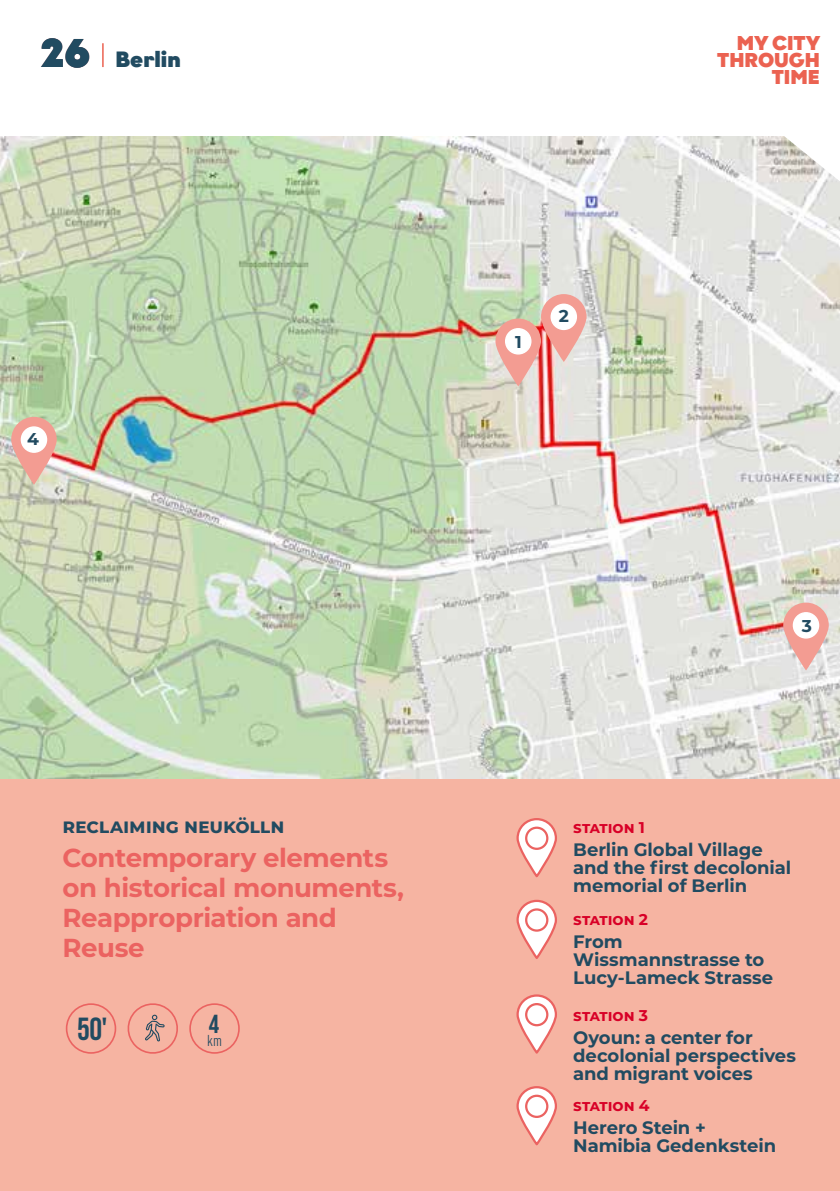
<style>
.page{position:relative;width:840px;height:1191px;background:#fff}
.page>*{position:absolute;margin:0;border:0;box-sizing:border-box;transform-origin:0 0}
.t1{font:900 40px "Graphit";color:#214b61}
.t2{font:31.8px "Bebas Neue";color:#214b61}
.t3{font:700 26px/30.2px "Montserrat";letter-spacing:-.015em;color:#eb6361}
.t4{font:26px "Bebas Neue";color:#214b61}
.t5{font:900 22px "Graphit";color:#214b61}
.t6{font:700 20px "Montserrat";letter-spacing:-.01em;color:#214b61}
.t7{font:900 20px/17.2px "Graphit";color:#eb6251;text-align:right}
.t8{font:700 18px/18px "Montserrat";letter-spacing:-.005em;color:#214b61}
.t9{font:700 17.2px "Montserrat";color:#214b61}
.t10{font:700 15.6px "Montserrat";letter-spacing:.005em;color:#d80027}
.t11{font:condensed 15.6px "DIN Pro";color:#214b61}
</style>
<div class="page">
<img style="left:0;top:136px;width:839px;height:644px">
<svg style="left:782px;top:602px;width:46px;height:68px;background:#eeb4ad"></svg>
<div style="left:793px;top:613px;width:25px;height:25px;background:#fff;border-radius:50%"></div>
<div style="left:792px;top:612px;width:26px;height:26px;border:1px solid #fff;border-radius:50%"></div>
<svg style="left:540px;top:294px;width:46px;height:68px;background:#efa69e"></svg>
<div style="left:551px;top:304px;width:25px;height:25px;background:#fff;border-radius:50%"></div>
<div style="left:550px;top:303px;width:26px;height:27px;border:1px solid #fff;border-radius:50%"></div>
<svg style="left:11px;top:417px;width:46px;height:68px;background:#e9aea1"></svg>
<div style="left:21px;top:427px;width:25px;height:25px;background:#fff;border-radius:50%"></div>
<div style="left:21px;top:426px;width:26px;height:27px;border:1px solid #fff;border-radius:50%"></div>
<svg style="left:495px;top:318px;width:45px;height:68px;background:#edaea5"></svg>
<div style="left:505px;top:329px;width:25px;height:25px;background:#fff;border-radius:50%"></div>
<div style="left:504px;top:328px;width:27px;height:26px;border:1px solid #fff;border-radius:50%"></div>
<div style="left:0;top:780px;width:839px;height:411px;background:#f6b4a2"></div>
<div style="left:66px;top:1003px;width:50px;height:50px;border:2px solid #eb6361;border-radius:50%"></div>
<div style="left:189px;top:1003px;width:51px;height:50px;border:2px solid #eb6361;border-radius:50%"></div>
<svg style="left:127px;top:1003px;width:51px;height:51px"></svg>
<svg style="left:517px;top:819px;width:38px;height:57px"></svg>
<div style="left:516px;top:818px;width:40px;height:59px;border:2px solid #eb6361;border-radius:19px"></div>
<svg style="left:526px;top:827px;width:21px;height:22px"></svg>
<div style="left:524px;top:826px;width:24px;height:24px;border:2px solid #eb6361;border-radius:50%"></div>
<svg style="left:516px;top:899px;width:41px;height:60px"></svg>
<svg style="left:516px;top:1086px;width:41px;height:60px"></svg>
<svg style="left:516px;top:994px;width:41px;height:60px"></svg>
<svg style="left:583px;top:136px;width:256px;height:51px;fill:#e4e4e0"></svg>
<hr style="left:102px;top:43px;width:2px;height:24px;background:#eb6251">
<h1 class="t1" style="left:41px;top:27px;width:51px">26</h1>
<p class="t7" style="left:716px;top:34px;width:105px">MY CITY<br>THROUGH<br>TIME</p>
<p class="t5" style="left:115px;top:45px;width:67px">Berlin</p>
<p class="t9" style="left:27px;top:427px;width:13px">4</p>
<p class="t6" style="left:62px;top:811px;width:223px">reclaiming neukölln</p>
<h3 class="t3" style="left:62px;top:841px;width:343px">Contemporary elements on historical monuments,<br>Reappropriation and<br>Reuse</h3>
<h2 class="t2" style="left:77px;top:1010px;width:32px">50'</h2>
<h3 class="t4" style="left:209px;top:1009px;width:12px">4</h3>
<p class="t11" style="left:207px;top:1029px;width:16px">km</p>
<p class="t9" style="left:514px;top:329px;width:8px">1</p>
<p class="t9" style="left:558px;top:304px;width:12px">2</p>
<p class="t9" style="left:801px;top:613px;width:12px">3</p>
<p class="t10" style="left:573px;top:816px;width:73px">station 1</p>
<p class="t8" style="left:573px;top:840px;width:219px">Berlin Global Village and the first decolonial memorial of Berlin</p>
<p class="t10" style="left:573px;top:908px;width:76px">station 2</p>
<p class="t8" style="left:573px;top:931px;width:201px">From<br>Wissmannstrasse to<br>Lucy-Lameck Strasse</p>
<p class="t10" style="left:573px;top:1004px;width:76px">station 3</p>
<p class="t8" style="left:573px;top:1027px;width:224px">Oyoun: a center for decolonial perspectives and migrant voices</p>
<p class="t10" style="left:573px;top:1094px;width:78px">station 4</p>
<p class="t8" style="left:573px;top:1117px;width:204px">Herero Stein +<br>Namibia Gedenkstein</p>
</div>
